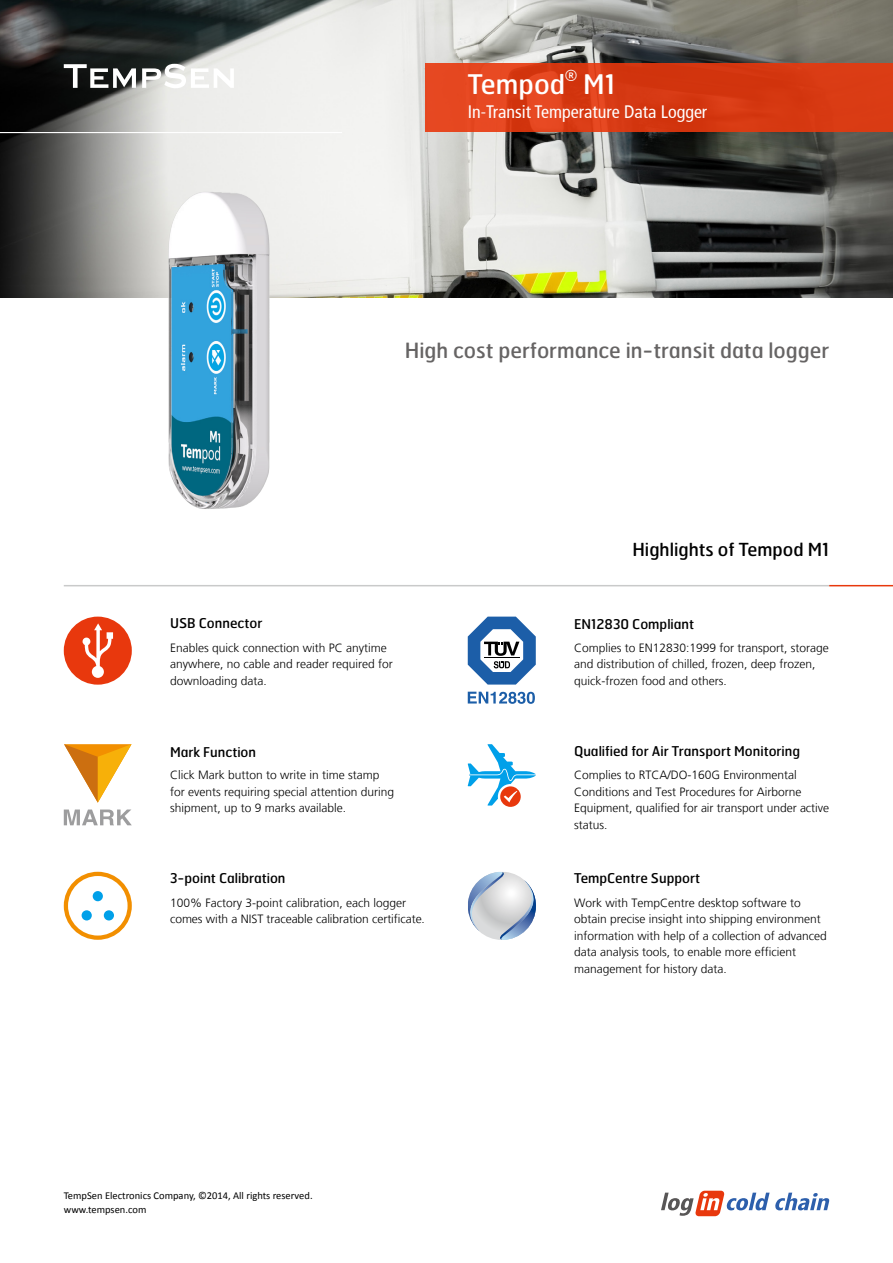
<style>
.page{position:relative;width:893px;height:1263px;background:#fff}
.page>*{position:absolute;margin:0;border:0;box-sizing:border-box;transform-origin:0 0}
.t1{font:27px "Hermes";color:#fff}
.t2{font:21px "Hermes";color:#666464}
.t3{font:condensed 18px "Frutiger";color:#fff}
.t4{font:18px "Hermes";color:#000}
.t5{font:15.75px "Hermes";color:#fff}
.t6{font:13.5px "Hermes";color:#000}
.t7{font:300 12px/16.5px "Frutiger LT";color:#000}
.t8{font:10.5px/13.5px "Calibri";color:#000}
</style>
<div class="page">
<img style="left:0;top:0;width:893px;height:298px">
<div style="left:425px;top:64px;width:468px;height:68px;background:linear-gradient(to right,#e1431d,#d3350d)"></div>
<hr style="left:0;top:132px;width:342px;height:1px;background:#fff">
<svg style="left:64px;top:64px;width:72px;height:24px"></svg>
<svg style="left:142px;top:64px;width:92px;height:24px"></svg>
<svg style="left:661px;top:1191px;width:169px;height:25px"></svg>
<hr style="left:64px;top:585px;width:765px;height:1px;background:#c9caca">
<hr style="left:829px;top:585px;width:64px;height:1px;background:#e8380d">
<div style="left:64px;top:617px;width:68px;height:68px;background:#e8380d;border-radius:50%"></div>
<svg style="left:83px;top:623px;width:30px;height:55px"></svg>
<svg style="left:468px;top:744px;width:68px;height:63px"></svg>
<svg style="left:468px;top:692px;width:67px;height:12px"></svg>
<svg style="left:468px;top:617px;width:68px;height:67px"></svg>
<img style="left:161px;top:187px;width:114px;height:322px">
<svg style="left:64px;top:744px;width:68px;height:59px"></svg>
<svg style="left:64px;top:809px;width:68px;height:16px"></svg>
<svg style="left:64px;top:872px;width:68px;height:68px"></svg>
<div style="left:93px;top:891px;width:10px;height:10px;background:#00a0e9;border-radius:50%"></div>
<div style="left:82px;top:910px;width:10px;height:10px;background:#00a0e9;border-radius:50%"></div>
<div style="left:104px;top:910px;width:10px;height:10px;background:#00a0e9;border-radius:50%"></div>
<svg style="left:468px;top:872px;width:68px;height:68px"></svg>
<h1 class="t1" style="left:468px;top:67px;width:99px">Tempod</h1>
<h3 class="t5" style="left:565px;top:65px;width:13px">®</h3>
<h1 class="t1" style="left:583px;top:67px;width:34px">M1</h1>
<h3 class="t3" style="left:468px;top:102px;width:241px">In-Transit Temperature Data Logger</h3>
<h2 class="t2" style="left:405px;top:337px;width:426px">High cost performance in-transit data logger</h2>
<p class="t6" style="left:170px;top:615px;width:94px">USB Connector</p>
<p class="t7" style="left:170px;top:640px;width:224px">Enables quick connection with PC anytime anywhere, no cable and reader required for downloading data.</p>
<p class="t6" style="left:170px;top:743px;width:88px">Mark Function</p>
<p class="t7" style="left:170px;top:767px;width:226px">Click Mark button to write in time stamp for events requiring special attention during shipment, up to 9 marks available.</p>
<p class="t6" style="left:170px;top:870px;width:117px">3-point Calibration</p>
<p class="t7" style="left:170px;top:895px;width:256px">100% Factory 3-point calibration, each logger comes with a NIST traceable calibration certificate.</p>
<p class="t8" style="left:64px;top:1189px;width:250px">TempSen Electronics Company, ©2014, All rights reserved. www.tempsen.com</p>
<h3 class="t4" style="left:632px;top:538px;width:198px">Highlights of Tempod M1</h3>
<p class="t6" style="left:574px;top:615px;width:122px">EN12830 Compliant</p>
<p class="t7" style="left:574px;top:640px;width:256px">Complies to EN12830:1999 for transport, storage and distribution of chilled, frozen, deep frozen, quick-frozen food and others.</p>
<p class="t6" style="left:574px;top:742px;width:228px">Qualified for Air Transport Monitoring</p>
<p class="t7" style="left:574px;top:767px;width:257px">Complies to RTCA/DO-160G Environmental Conditions and Test Procedures for Airborne Equipment, qualified for air transport under active status.</p>
<p class="t6" style="left:574px;top:870px;width:127px">TempCentre Support</p>
<p class="t7" style="left:574px;top:895px;width:254px">Work with TempCentre desktop software to obtain precise insight into shipping environment information with help of a collection of advanced data analysis tools, to enable more efficient management for history data.</p>
</div>
